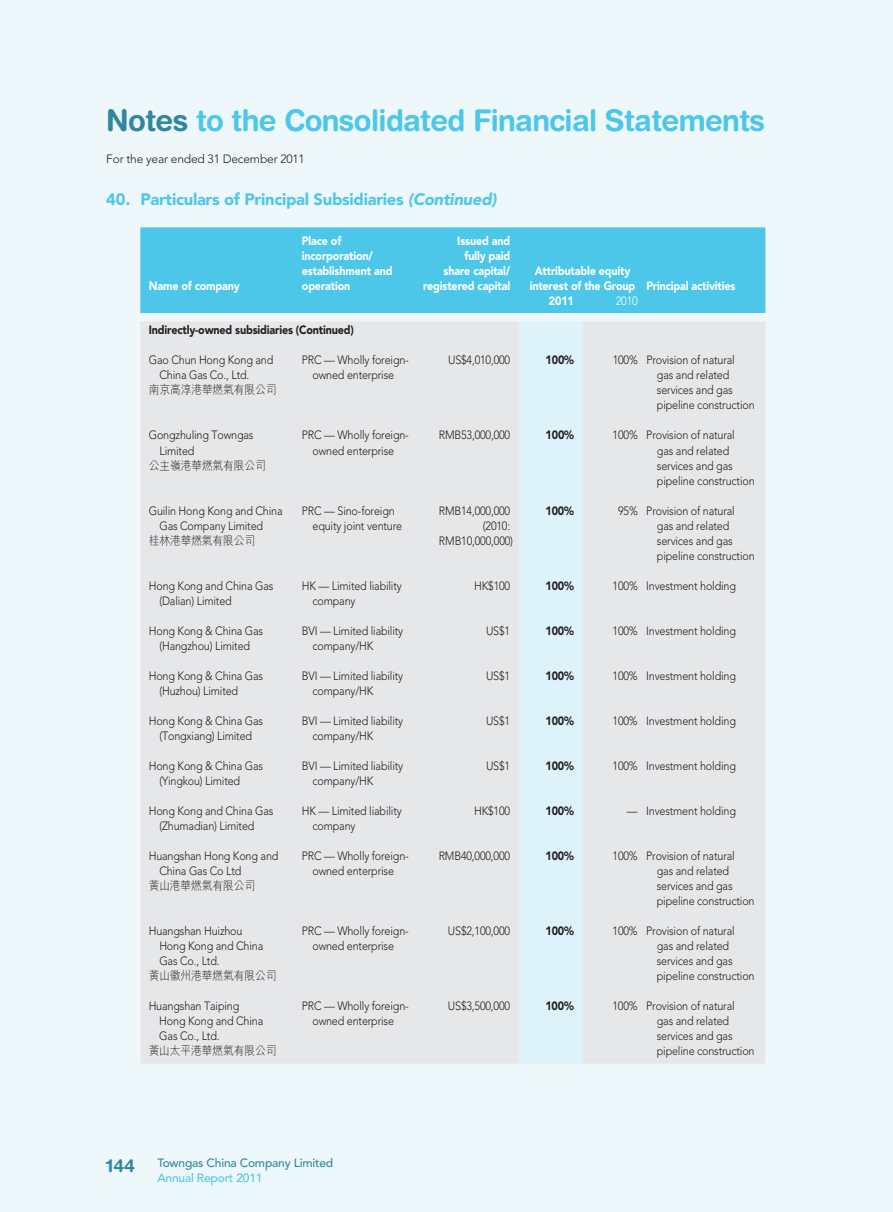
<style>
.page{position:relative;width:893px;height:1212px;background:#eef8fb}
.page>*{position:absolute;margin:0;border:0;box-sizing:border-box;transform-origin:0 0}
.t1{font:700 30px "Helvetica Rounded LT Std";letter-spacing:-.02em;color:#4dc7e9}
.t2{font:900 16.5px "Avenir LT Std";letter-spacing:-.015em;color:#4dc7e9}
.t3{font:300 12px/15px "Avenir LT Std";letter-spacing:-.015em;color:#231f20;scale:.9 1}
.t4{font:900 12px/15px "Avenir LT Std";letter-spacing:-.015em;color:#fff;scale:.9 1}
.t5{font:900 12px "Avenir LT Std";letter-spacing:-.015em;color:#231f20;scale:.9 1}
.t6{font:300 12px "M Hei HK";letter-spacing:-.015em;color:#231f20;scale:.9 1}
.t7{font:500 12px/15px "Avenir LT Std";letter-spacing:-.015em;color:#31879e}
.t8{font:300 12px "Avenir LT Std";letter-spacing:-.015em;color:#231f20}
.t9{font:300 12px "Avenir LT Std";color:#fff;scale:.9 1}
.s1{color:#31879e}
.s2{font-style:italic}
.s3{font-family:"Helvetica Rounded LT Std";font-weight:700;font-size:18px}
.s4{color:#4dc7e9}
</style>
<div class="page">
<div style="left:140px;top:227px;width:625px;height:86px;background:#4dc7e9"></div>
<div style="left:140px;top:322px;width:625px;height:734px;background:#e6e7e9"></div>
<div style="left:519px;top:322px;width:64px;height:734px;background:#ddf2f9"></div>
<svg style="left:140px;top:1056px;width:625px;height:7px;background:#e5e8eb"></svg>
<h1 class="t1" style="left:106px;top:102px;width:660px"><span class="s1">Notes</span> to the Consolidated Financial Statements</h1>
<p class="t8" style="left:106px;top:152px;width:200px">For the year ended 31 December 2011</p>
<h2 class="t2" style="left:106px;top:189px;width:392px">40. Particulars of Principal Subsidiaries <span class="s2">(Continued)</span></h2>
<p class="t4" style="left:149px;top:278px;width:103px">Name of company</p>
<p class="t4" style="left:302px;top:233px;width:102px">Place of incorporation/ establishment and operation</p>
<p class="t4" style="left:423px;top:233px;width:98px;text-align:right">Issued and<br>fully paid<br>share capital/ registered capital</p>
<p class="t4" style="left:535px;top:263px;width:108px">Attributable equity</p>
<p class="t4" style="left:530px;top:278px;width:230px">interest of the Group Principal activities</p>
<p class="t4" style="left:549px;top:293px;width:29px">2011</p>
<p class="t9" style="left:616px;top:293px;width:26px">2010</p>
<p class="t5" style="left:149px;top:323px;width:229px">Indirectly-owned subsidiaries (Continued)</p>
<p class="t3" style="left:159px;top:353px;width:128px;text-indent:-11px">Gao Chun Hong Kong and<br>China Gas Co., Ltd.</p>
<p class="t6" style="left:149px;top:384px;width:144px">南京高淳港華燃氣有限公司</p>
<p class="t3" style="left:302px;top:353px;width:120px;text-align:center">PRC — Wholly foreign&shy;owned enterprise</p>
<p class="t3" style="left:448px;top:353px;width:71px">US$4,010,000</p>
<p class="t5" style="left:546px;top:353px;width:33px">100%</p>
<p class="t3" style="left:657px;top:353px;width:110px;text-indent:-44px">100% Provision of natural<br>gas and related services and gas pipeline construction</p>
<p class="t3" style="left:159px;top:428px;width:106px;text-indent:-11px">Gongzhuling Towngas<br>Limited</p>
<p class="t6" style="left:149px;top:459px;width:132px">公主嶺港華燃氣有限公司</p>
<p class="t3" style="left:159px;top:503px;width:138px;text-indent:-11px">Guilin Hong Kong and China<br>Gas Company Limited</p>
<p class="t6" style="left:149px;top:534px;width:120px">桂林港華燃氣有限公司</p>
<p class="t3" style="left:302px;top:428px;width:120px;text-align:center">PRC — Wholly foreign&shy;owned enterprise</p>
<p class="t3" style="left:439px;top:428px;width:81px">RMB53,000,000</p>
<p class="t5" style="left:545px;top:428px;width:33px">100%</p>
<p class="t3" style="left:657px;top:428px;width:110px;text-indent:-44px">100% Provision of natural<br>gas and related services and gas pipeline construction</p>
<p class="t3" style="left:312px;top:503px;width:101px;text-indent:-11px">PRC — Sino-foreign equity joint venture</p>
<p class="t3" style="left:439px;top:503px;width:84px;text-align:right">RMB14,000,000 (2010:<br>RMB10,000,000)</p>
<p class="t5" style="left:545px;top:503px;width:33px">100%</p>
<p class="t3" style="left:657px;top:503px;width:110px;text-indent:-39px">95% Provision of natural<br>gas and related services and gas pipeline construction</p>
<p class="t3" style="left:159px;top:578px;width:128px;text-indent:-11px">Hong Kong and China Gas (Dalian) Limited</p>
<p class="t3" style="left:312px;top:578px;width:101px;text-indent:-11px">HK — Limited liability company</p>
<p class="t3" style="left:474px;top:578px;width:42px">HK$100</p>
<p class="t5" style="left:545px;top:578px;width:33px">100%</p>
<p class="t3" style="left:613px;top:578px;width:139px">100% Investment holding</p>
<p class="t3" style="left:149px;top:623px;width:129px;text-align:center">Hong Kong &amp; China Gas (Hangzhou) Limited</p>
<p class="t3" style="left:312px;top:623px;width:102px;text-indent:-11px">BVI — Limited liability company/HK</p>
<p class="t3" style="left:486px;top:623px;width:28px">US$1</p>
<p class="t5" style="left:545px;top:623px;width:33px">100%</p>
<p class="t3" style="left:613px;top:623px;width:139px">100% Investment holding</p>
<p class="t3" style="left:159px;top:668px;width:117px;text-indent:-11px">Hong Kong &amp; China Gas (Huzhou) Limited</p>
<p class="t3" style="left:312px;top:668px;width:102px;text-indent:-11px">BVI — Limited liability company/HK</p>
<p class="t3" style="left:486px;top:668px;width:28px">US$1</p>
<p class="t5" style="left:545px;top:668px;width:33px">100%</p>
<p class="t3" style="left:613px;top:668px;width:139px">100% Investment holding</p>
<p class="t3" style="left:149px;top:713px;width:129px;text-align:center">Hong Kong &amp; China Gas (Tongxiang) Limited</p>
<p class="t3" style="left:312px;top:713px;width:102px;text-indent:-11px">BVI — Limited liability company/HK</p>
<p class="t3" style="left:486px;top:713px;width:28px">US$1</p>
<p class="t5" style="left:545px;top:713px;width:33px">100%</p>
<p class="t3" style="left:613px;top:713px;width:139px">100% Investment holding</p>
<p class="t3" style="left:159px;top:758px;width:117px;text-indent:-11px">Hong Kong &amp; China Gas (Yingkou) Limited</p>
<p class="t3" style="left:312px;top:758px;width:102px;text-indent:-11px">BVI — Limited liability company/HK</p>
<p class="t3" style="left:486px;top:758px;width:28px">US$1</p>
<p class="t5" style="left:545px;top:758px;width:33px">100%</p>
<p class="t3" style="left:613px;top:758px;width:139px">100% Investment holding</p>
<p class="t3" style="left:159px;top:803px;width:128px;text-indent:-11px">Hong Kong and China Gas (Zhumadian) Limited</p>
<p class="t3" style="left:312px;top:803px;width:101px;text-indent:-11px">HK — Limited liability company</p>
<p class="t3" style="left:474px;top:803px;width:42px">HK$100</p>
<p class="t5" style="left:545px;top:803px;width:33px">100%</p>
<p class="t3" style="left:627px;top:803px;width:123px">— Investment holding</p>
<p class="t3" style="left:159px;top:848px;width:134px;text-indent:-11px">Huangshan Hong Kong and<br>China Gas Co Ltd</p>
<p class="t6" style="left:149px;top:879px;width:120px">黃山港華燃氣有限公司</p>
<p class="t3" style="left:302px;top:848px;width:120px;text-align:center">PRC — Wholly foreign&shy;owned enterprise</p>
<p class="t3" style="left:439px;top:848px;width:81px">RMB40,000,000</p>
<p class="t5" style="left:545px;top:848px;width:33px">100%</p>
<p class="t3" style="left:657px;top:848px;width:110px;text-indent:-44px">100% Provision of natural<br>gas and related services and gas pipeline construction</p>
<p class="t3" style="left:159px;top:923px;width:117px;text-indent:-11px">Huangshan Huizhou<br>Hong Kong and China<br>Gas Co., Ltd.</p>
<p class="t6" style="left:149px;top:969px;width:144px">黃山徽州港華燃氣有限公司</p>
<p class="t3" style="left:159px;top:998px;width:117px;text-indent:-11px">Huangshan Taiping<br>Hong Kong and China<br>Gas Co., Ltd.</p>
<p class="t6" style="left:149px;top:1044px;width:144px">黃山太平港華燃氣有限公司</p>
<p class="t3" style="left:302px;top:923px;width:120px;text-align:center">PRC — Wholly foreign&shy;owned enterprise</p>
<p class="t3" style="left:448px;top:923px;width:71px">US$2,100,000</p>
<p class="t5" style="left:545px;top:923px;width:33px">100%</p>
<p class="t3" style="left:657px;top:923px;width:110px;text-indent:-44px">100% Provision of natural<br>gas and related services and gas pipeline construction</p>
<p class="t3" style="left:302px;top:998px;width:120px;text-align:center">PRC — Wholly foreign&shy;owned enterprise</p>
<p class="t3" style="left:448px;top:998px;width:71px">US$3,500,000</p>
<p class="t5" style="left:545px;top:998px;width:33px">100%</p>
<p class="t3" style="left:657px;top:998px;width:110px;text-indent:-44px">100% Provision of natural<br>gas and related services and gas pipeline construction</p>
<p class="t7" style="left:157px;top:1155px;width:177px;text-indent:-51px"><span class="s3">144</span> Towngas China Company Limited<br><span class="s4">Annual Report 2011</span></p>
</div>
